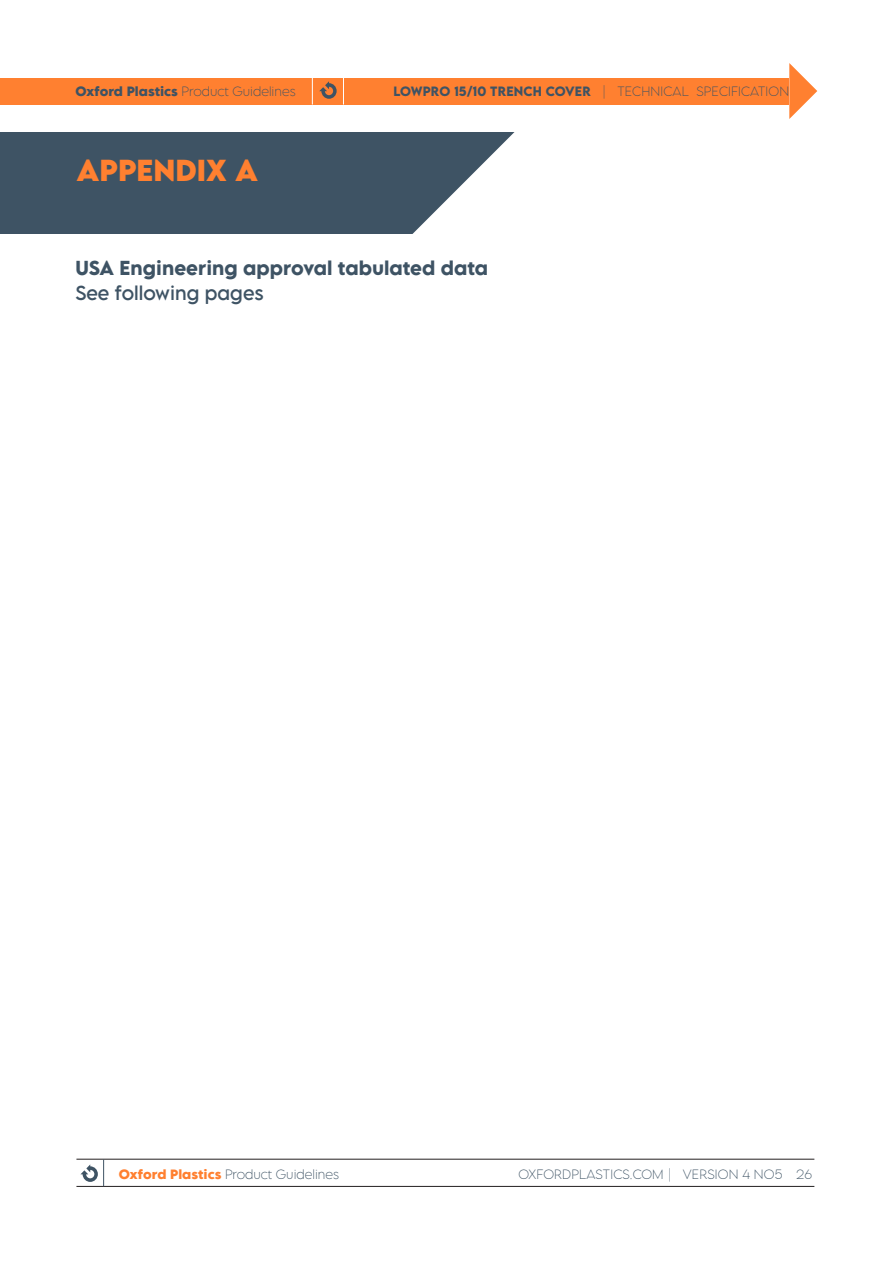
<style>
.page{position:relative;width:893px;height:1263px;background:#fff}
.page>*{position:absolute;margin:0;border:0;box-sizing:border-box;transform-origin:0 0}
.t1{font:700 27px "LEMONMILK Pro";color:#ff8030}
.t2{font:600 18px "LEMONMILK Pro";color:#3e5364}
.t3{font:18px "LEMONMILK Pro";color:#3e5364}
.t4{font:200 12px "LEMONMILK Pro";letter-spacing:.015em;color:#3e5364}
.s1{font-weight:700}
.s2{font-weight:600}
.s3{font-weight:700;color:#ff8030}
</style>
<div class="page">
<div style="left:0;top:132px;width:653px;height:102px;background:#3e5364"></div>
<svg style="left:412px;top:132px;width:241px;height:102px;fill:#fff"></svg>
<div style="left:0;top:78px;width:789px;height:27px;background:#ff8030"></div>
<svg style="left:789px;top:63px;width:28px;height:56px"></svg>
<svg style="left:312px;top:78px;width:1px;height:27px"></svg>
<svg style="left:343px;top:78px;width:1px;height:27px"></svg>
<svg style="left:319px;top:81px;width:18px;height:18px"></svg>
<hr style="left:76px;top:1159px;width:738px;height:1px;background:#231f20">
<hr style="left:76px;top:1186px;width:738px;height:1px;background:#231f20">
<svg style="left:80px;top:1159px;width:24px;height:27px"></svg>
<p class="t4" style="left:75px;top:84px;width:222px"><span class="s1">Oxford Plastics</span> Product Guidelines</p>
<p class="t4" style="left:393px;top:84px;width:397px"><span class="s2">LOWPRO 15/10 TRENCH COVER</span> | TECHNICAL SPECIFICATION</p>
<h1 class="t1" style="left:77px;top:152px;width:183px">APPENDIX A</h1>
<h2 class="t2" style="left:75px;top:255px;width:414px">USA Engineering approval tabulated data</h2>
<h2 class="t3" style="left:75px;top:281px;width:190px">See following pages</h2>
<p class="t4" style="left:119px;top:1166px;width:222px"><span class="s3">Oxford Plastics</span> Product Guidelines</p>
<p class="t4" style="left:518px;top:1166px;width:295px">OXFORDPLASTICS.COM | VERSION 4 NO5 26</p>
</div>
